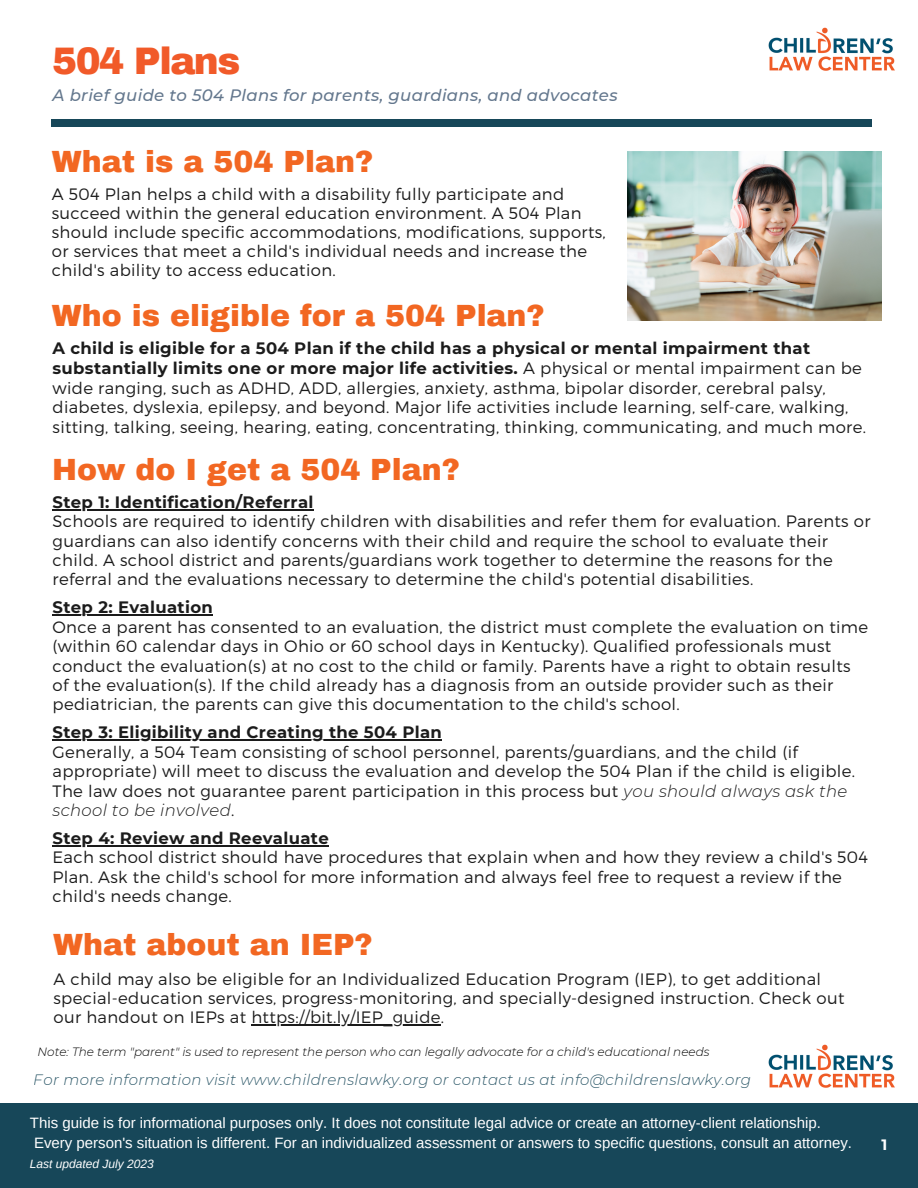
<style>
.page{position:relative;width:918px;height:1188px;background:#fff}
.page>*{position:absolute;margin:0;border:0;box-sizing:border-box;transform-origin:0 0}
.t1{font:900 37.5px "Archivo";letter-spacing:-.04em;color:#f15a29}
.t2{font:900 30px "Archivo";color:#f26722}
.t3{font:300 16.5px/19.4px "Montserrat";letter-spacing:.02em;color:#000}
.t4{font:700 16.5px "Montserrat";letter-spacing:.02em;color:#000}
.t5{font:italic 500 16.5px "Montserrat";letter-spacing:.02em;color:#516780}
.t6{font:15px/20.2px "Arimo";color:#fff}
.t7{font:italic 300 15px "Montserrat";letter-spacing:.02em;color:#174759}
.t8{font:700 15px "Montserrat";color:#fff}
.t9{font:italic 300 12px "Montserrat";color:#000}
.t10{font:italic 12px "Arimo";color:#fff}
.s1{font-weight:700}
.s2{font-style:italic}
</style>
<div class="page">
<div style="left:52px;top:120px;width:820px;height:7px;background:#174759"></div>
<img style="left:768px;top:1044px;width:127px;height:44px">
<img style="left:768px;top:27px;width:127px;height:44px">
<img style="left:628px;top:152px;width:254px;height:168px">
<hr style="left:53px;top:509px;width:261px;height:1px;background:#000">
<hr style="left:53px;top:615px;width:160px;height:1px;background:#000">
<hr style="left:53px;top:740px;width:389px;height:1px;background:#000">
<hr style="left:53px;top:845px;width:276px;height:2px;background:#000">
<hr style="left:251px;top:1024px;width:190px;height:1px;background:#000">
<div style="left:0;top:1104px;width:918px;height:84px;background:#174759"></div>
<p class="t1" style="left:52px;top:41px;width:190px">504 Plans</p>
<p class="t5" style="left:53px;top:85px;width:567px">A brief guide to 504 Plans for parents, guardians, and advocates</p>
<p class="t2" style="left:52px;top:145px;width:323px">What is a 504 Plan?</p>
<p class="t3" style="left:52px;top:183px;width:556px">A 504 Plan helps a child with a disability fully participate and succeed within the general education environment. A 504 Plan should include specific accommodations, modifications, supports, or services that meet a child's individual needs and increase the child's ability to access education.</p>
<p class="t2" style="left:52px;top:299px;width:495px">Who is eligible for a 504 Plan?</p>
<p class="t3" style="left:53px;top:337px;width:815px"><span class="s1">A child is eligible for a 504 Plan if the child has a physical or mental impairment that substantially limits one or more major life activities.</span> A physical or mental impairment can be wide ranging, such as ADHD, ADD, allergies, anxiety, asthma, bipolar disorder, cerebral palsy, diabetes, dyslexia, epilepsy, and beyond. Major life activities include learning, self-care, walking, sitting, talking, seeing, hearing, eating, concentrating, thinking, communicating, and much more.</p>
<p class="t2" style="left:52px;top:453px;width:410px">How do I get a 504 Plan?</p>
<p class="t4" style="left:53px;top:492px;width:263px">Step 1: Identification/Referral</p>
<p class="t3" style="left:53px;top:511px;width:820px">Schools are required to identify children with disabilities and refer them for evaluation. Parents or guardians can also identify concerns with their child and require the school to evaluate their child. A school district and parents/guardians work together to determine the reasons for the referral and the evaluations necessary to determine the child's potential disabilities.</p>
<p class="t4" style="left:53px;top:597px;width:162px">Step 2: Evaluation</p>
<p class="t3" style="left:53px;top:616px;width:817px">Once a parent has consented to an evaluation, the district must complete the evaluation on time (within 60 calendar days in Ohio or 60 school days in Kentucky). Qualified professionals must conduct the evaluation(s) at no cost to the child or family. Parents have a right to obtain results of the evaluation(s). If the child already has a diagnosis from an outside provider such as their pediatrician, the parents can give this documentation to the child's school.</p>
<p class="t4" style="left:53px;top:722px;width:391px">Step 3: Eligibility and Creating the 504 Plan</p>
<p class="t3" style="left:53px;top:741px;width:804px">Generally, a 504 Team consisting of school personnel, parents/guardians, and the child (if appropriate) will meet to discuss the evaluation and develop the 504 Plan if the child is eligible.<br>The law does not guarantee parent participation in this process but <span class="s2">you should always ask the school to be involved</span>.</p>
<p class="t4" style="left:53px;top:828px;width:278px">Step 4: Review and Reevaluate</p>
<p class="t3" style="left:53px;top:847px;width:817px">Each school district should have procedures that explain when and how they review a child's 504<br>Plan. Ask the child's school for more information and always feel free to request a review if the child's needs change.</p>
<p class="t2" style="left:53px;top:929px;width:321px">What about an IEP?</p>
<p class="t3" style="left:54px;top:968px;width:792px">A child may also be eligible for an Individualized Education Program (IEP), to get additional special-education services, progress-monitoring, and specially-designed instruction. Check out our handout on IEPs at https://bit.ly/IEP_guide.</p>
<p class="t9" style="left:38px;top:1045px;width:674px">Note: The term "parent" is used to represent the person who can legally advocate for a child's educational needs</p>
<p class="t7" style="left:34px;top:1071px;width:719px">For more information visit www.childrenslawky.org or contact us at info@childrenslawky.org</p>
<p class="t6" style="left:30px;top:1113px;width:824px">This guide is for informational purposes only. It does not constitute legal advice or create an attorney-client relationship.<br>Every person's situation is different. For an individualized assessment or answers to specific questions, consult an attorney.</p>
<p class="t10" style="left:30px;top:1157px;width:126px">Last updated July 2023</p>
<p class="t8" style="left:882px;top:1135px;width:7px">1</p>
</div>
